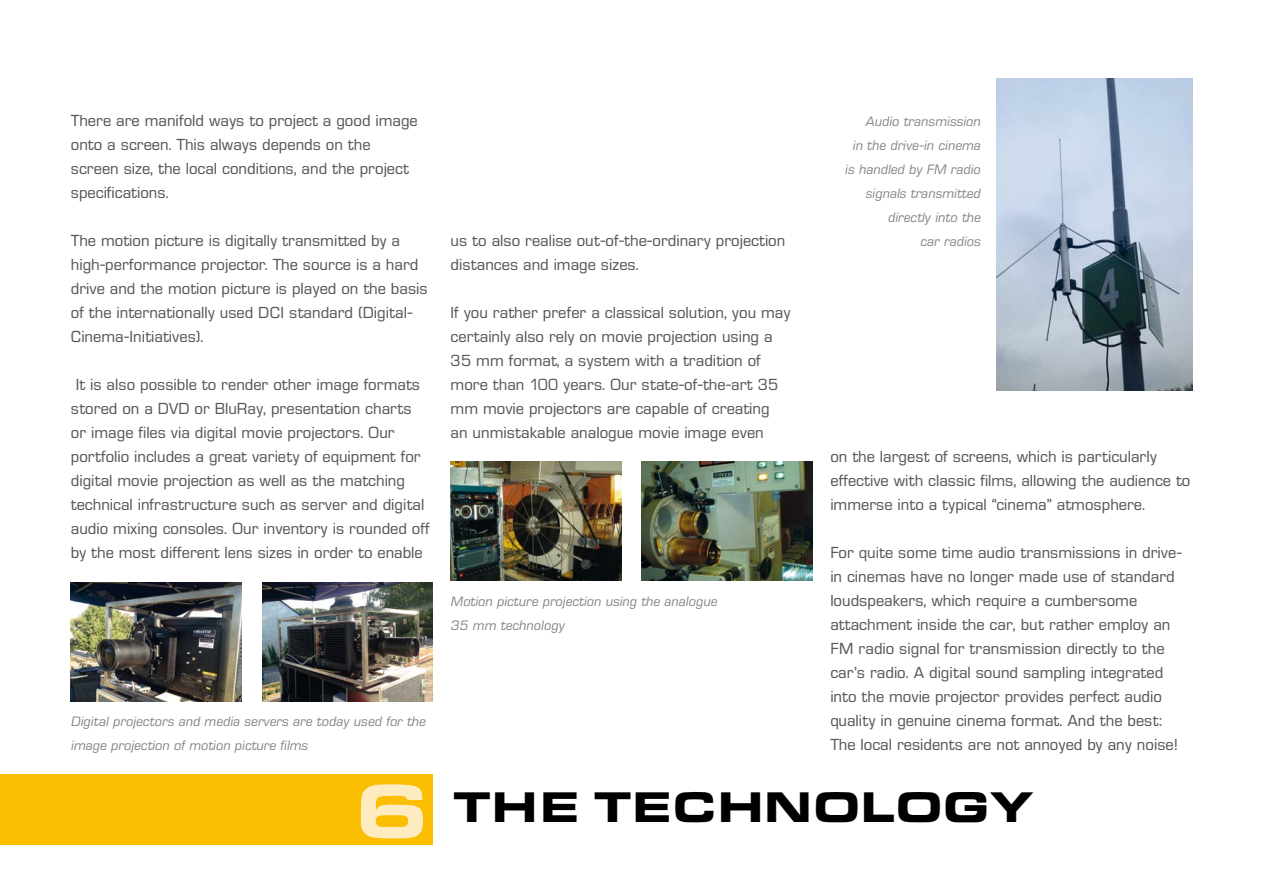
<style>
.page{position:relative;width:1263px;height:893px;background:#fff}
.page>*{position:absolute;margin:0;border:0;box-sizing:border-box;transform-origin:0 0}
.t1{font:700 expanded 75px "Eurostile BQ";color:#ffebc0}
.t2{font:700 expanded 42px "Eurostile BQ";color:#000}
.t3{font:15.75px/24px "Eurostile BQ";color:#58585a}
.t4{font:italic 13.5px/24px "Eurostile BQ";color:#87888a}
</style>
<div class="page">
<div style="left:0;top:774px;width:433px;height:71px;background:#fbbe00"></div>
<img style="left:996px;top:79px;width:196px;height:312px">
<img style="left:71px;top:582px;width:170px;height:119px">
<img style="left:262px;top:582px;width:171px;height:119px">
<img style="left:451px;top:461px;width:170px;height:120px">
<img style="left:642px;top:461px;width:170px;height:120px">
<p class="t3" style="left:71px;top:109px;width:348px">There are manifold ways to project a good image onto a screen. This always depends on the screen size, the local conditions, and the project specifications.</p>
<p class="t3" style="left:71px;top:229px;width:358px">The motion picture is digitally transmitted by a high-performance projector. The source is a hard drive and the motion picture is played on the basis of the internationally used DCI standard (Digital-Cinema-Initiatives).</p>
<p class="t3" style="left:71px;top:373px;width:360px;text-indent:5px">It is also possible to render other image formats stored on a DVD or BluRay, presentation charts or image files via digital movie projectors. Our portfolio includes a great variety of equipment for digital movie projection as well as the matching technical infrastructure such as server and digital audio mixing consoles. Our inventory is rounded off by the most different lens sizes in order to enable</p>
<p class="t4" style="left:71px;top:710px;width:356px">Digital projectors and media servers are today used for the image projection of motion picture films</p>
<h1 class="t1" style="left:355px;top:766px;width:73px">6</h1>
<p class="t3" style="left:451px;top:229px;width:336px">us to also realise out-of-the-ordinary projection distances and image sizes.</p>
<p class="t3" style="left:451px;top:301px;width:342px">If you rather prefer a classical solution, you may certainly also rely on movie projection using a 35 mm format, a system with a tradition of more than 100 years. Our state-of-the-art 35 mm movie projectors are capable of creating an unmistakable analogue movie image even</p>
<p class="t4" style="left:451px;top:590px;width:268px">Motion picture projection using the analogue<br>35 mm technology</p>
<p class="t4" style="left:845px;top:110px;width:137px;text-align:right">Audio transmission<br>in the drive-in cinema is handled by FM radio signals transmitted directly into the<br>car radios</p>
<p class="t3" style="left:830px;top:445px;width:362px">on the largest of screens, which is particularly effective with classic films, allowing the audience to immerse into a typical “cinema” atmosphere.</p>
<p class="t3" style="left:830px;top:541px;width:353px">For quite some time audio transmissions in drive&shy;in cinemas have no longer made use of standard loudspeakers, which require a cumbersome attachment inside the car, but rather employ an FM radio signal for transmission directly to the car’s radio. A digital sound sampling integrated into the movie projector provides perfect audio quality in genuine cinema format. And the best:<br>The local residents are not annoyed by any noise!</p>
<h2 class="t2" style="left:453px;top:782px;width:582px">THE TECHNOLOGY</h2>
</div>
